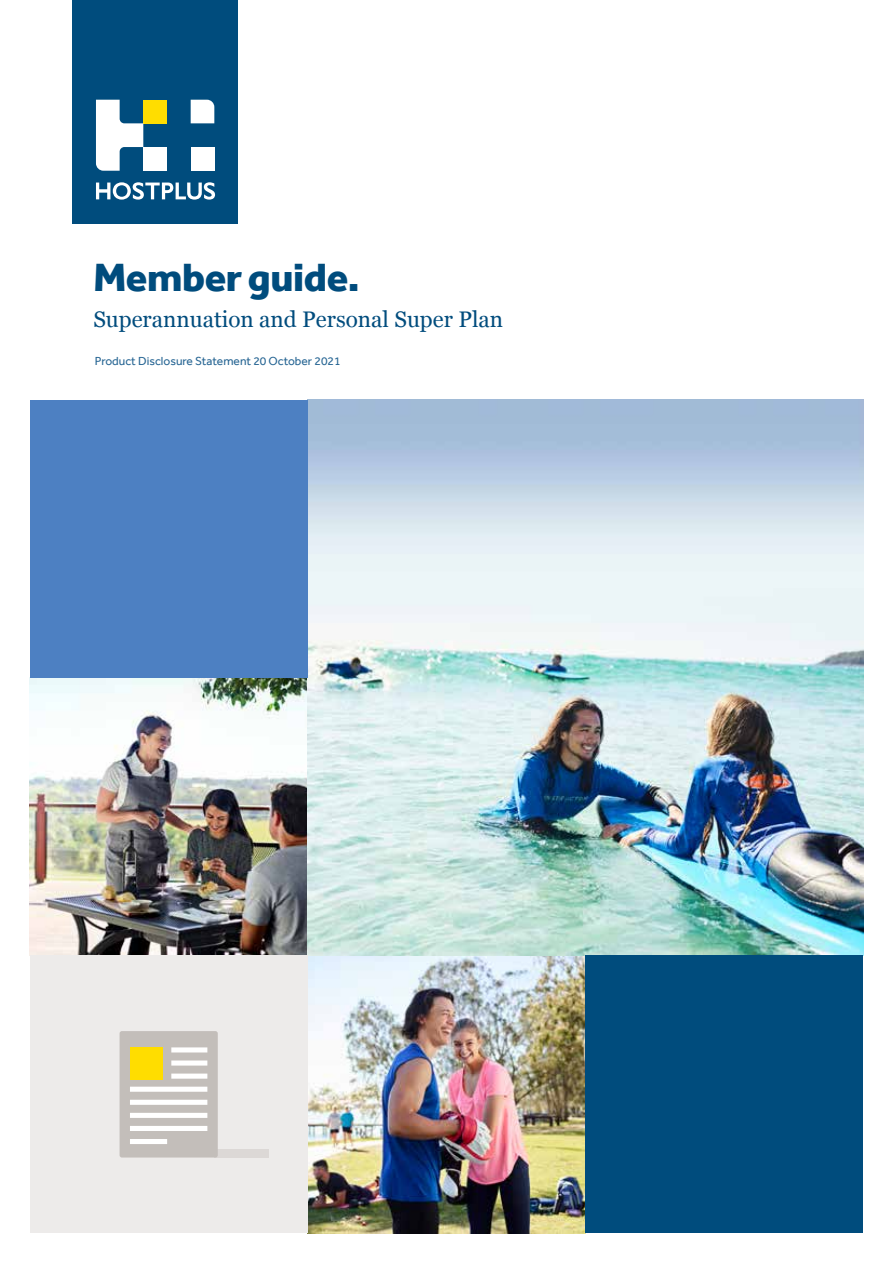
<style>
.page{position:relative;width:893px;height:1263px;background:#fff}
.page>*{position:absolute;margin:0;border:0;box-sizing:border-box;transform-origin:0 0}
.t1{font:800 40.5px "Effra";letter-spacing:-.01em;color:#004c7d}
.t2{font:22.5px "Georgia";color:#004c7d}
.t3{font:12px "Effra";color:#286694}
</style>
<div class="page">
<img style="left:308px;top:955px;width:277px;height:278px">
<img style="left:30px;top:678px;width:278px;height:277px">
<img style="left:308px;top:400px;width:555px;height:555px">
<div style="left:585px;top:955px;width:278px;height:278px;background:#004c7d"></div>
<div style="left:30px;top:400px;width:278px;height:278px;background:#4d80c2"></div>
<div style="left:30px;top:955px;width:278px;height:278px;background:#edebea"></div>
<div style="left:214px;top:1149px;width:55px;height:8px;background:#dcd8d6"></div>
<div style="left:120px;top:1031px;width:98px;height:126px;background:#c3beba;border-radius:2px"></div>
<svg style="left:130px;top:1047px;width:77px;height:97px"></svg>
<div style="left:72px;top:0;width:166px;height:223px;background:#004c7d"></div>
<svg style="left:191px;top:100px;width:23px;height:23px"></svg>
<div style="left:191px;top:147px;width:23px;height:24px;background:#fff"></div>
<div style="left:143px;top:100px;width:24px;height:23px;background:#fd0"></div>
<svg style="left:96px;top:100px;width:47px;height:71px"></svg>
<div style="left:143px;top:147px;width:24px;height:24px;background:#fff"></div>
<svg style="left:96px;top:182px;width:119px;height:18px"></svg>
<h1 class="t1" style="left:93px;top:253px;width:268px">Member guide.</h1>
<h2 class="t2" style="left:93px;top:302px;width:411px">Superannuation and Personal Super Plan</h2>
<p class="t3" style="left:95px;top:354px;width:247px">Product Disclosure Statement 20 October 2021</p>
</div>
